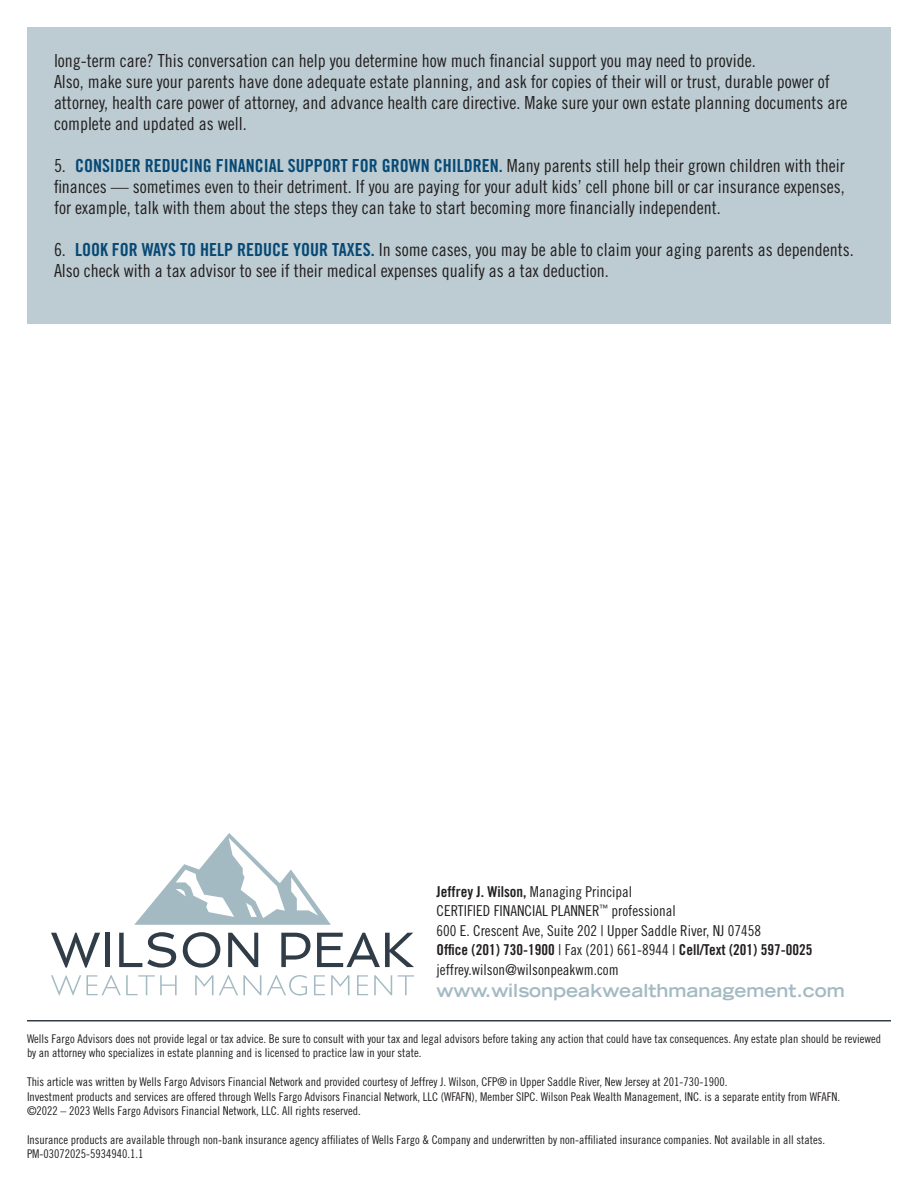
<style>
.page{position:relative;width:918px;height:1188px;background:#fff}
.page>*{position:absolute;margin:0;border:0;box-sizing:border-box;transform-origin:0 0}
.t1{font:18px/21px "Trade Gothic LT Std Cn 18";color:#231f20}
.t2{font:700 expanded 18px "Trade Gothic LT Std";color:#a3bac2}
.t3{font:15px/19.5px "Trade Gothic LT Std Cn 18";color:#231f20}
.t4{font:15px "Trade Gothic LT Std Bd Cn 20";color:#231f20}
.t5{font:12px/14.4px "Trade Gothic LT Std Cn 18";color:#231f20}
.s1{font-family:"Trade Gothic LT Std Bd Cn 20";color:#074975}
.s2{font-family:"Trade Gothic LT Std Bd Cn 20"}
.s3{font-family:"Trade Gothic LT Std Cn 18"}
</style>
<div class="page">
<div style="left:27px;top:27px;width:864px;height:297px;background:#bcccd2"></div>
<hr style="left:27px;top:1020px;width:864px;height:2px;background:#303d48">
<svg style="left:51px;top:933px;width:49px;height:35px"></svg>
<hr style="left:106px;top:933px;width:4px;height:34px;background:#303d48">
<svg style="left:119px;top:932px;width:57px;height:36px"></svg>
<svg style="left:183px;top:932px;width:37px;height:36px"></svg>
<svg style="left:228px;top:933px;width:30px;height:34px"></svg>
<svg style="left:281px;top:933px;width:29px;height:34px"></svg>
<svg style="left:317px;top:933px;width:97px;height:34px"></svg>
<svg style="left:51px;top:975px;width:126px;height:20px"></svg>
<svg style="left:195px;top:975px;width:18px;height:20px"></svg>
<svg style="left:219px;top:975px;width:42px;height:20px"></svg>
<svg style="left:267px;top:975px;width:40px;height:21px"></svg>
<svg style="left:314px;top:975px;width:11px;height:20px"></svg>
<svg style="left:331px;top:975px;width:18px;height:20px"></svg>
<svg style="left:357px;top:975px;width:11px;height:20px"></svg>
<svg style="left:374px;top:975px;width:18px;height:20px"></svg>
<svg style="left:398px;top:975px;width:16px;height:20px"></svg>
<svg style="left:134px;top:833px;width:197px;height:92px"></svg>
<p class="t1" style="left:54px;top:50px;width:795px">long-term care? This conversation can help you determine how much financial support you may need to provide.<br>Also, make sure your parents have done adequate estate planning, and ask for copies of their will or trust, durable power of attorney, health care power of attorney, and advance health care directive. Make sure your own estate planning documents are complete and updated as well.</p>
<p class="t1" style="left:54px;top:155px;width:792px;text-align:justify">5. <span class="s1">CONSIDER REDUCING FINANCIAL SUPPORT FOR GROWN CHILDREN.</span> Many parents still help their grown children with their finances — sometimes even to their detriment. If you are paying for your adult kids’ cell phone bill or car insurance expenses, for example, talk with them about the steps they can take to start becoming more financially independent.</p>
<h1 class="t1" style="left:54px;top:239px;width:801px">6. <span class="s1">LOOK FOR WAYS TO HELP REDUCE YOUR TAXES.</span> In some cases, you may be able to claim your aging parents as dependents.<br>Also check with a tax advisor to see if their medical expenses qualify as a tax deduction.</h1>
<p class="t3" style="left:437px;top:881px;width:326px"><span class="s2">Jeffrey J. Wilson,</span> Managing Principal<br>CERTIFIED FINANCIAL PLANNER<sup>™</sup> professional<br>600 E. Crescent Ave, Suite 202 | Upper Saddle River, NJ 07458</p>
<p class="t4" style="left:437px;top:941px;width:377px">Office (201) 730-1900 <span class="s3">| Fax (201) 661-8944 |</span> Cell/Text (201) 597-0025</p>
<p class="t3" style="left:437px;top:959px;width:184px">jeffrey.wilson@wilsonpeakwm.com</p>
<h1 class="t2" style="left:437px;top:979px;width:410px">www.wilsonpeakwealthmanagement.com</h1>
<p class="t5" style="left:27px;top:1031px;width:856px">Wells Fargo Advisors does not provide legal or tax advice. Be sure to consult with your tax and legal advisors before taking any action that could have tax consequences. Any estate plan should be reviewed by an attorney who specializes in estate planning and is licensed to practice law in your state.</p>
<p class="t5" style="left:27px;top:1075px;width:815px">This article was written by Wells Fargo Advisors Financial Network and provided courtesy of Jeffrey J. Wilson, CFP® in Upper Saddle River, New Jersey at 201-730-1900.<br>Investment products and services are offered through Wells Fargo Advisors Financial Network, LLC (WFAFN), Member SIPC. Wilson Peak Wealth Management, INC. is a separate entity from WFAFN. ©2022 – 2023 Wells Fargo Advisors Financial Network, LLC. All rights reserved.</p>
<p class="t5" style="left:27px;top:1132px;width:800px">Insurance products are available through non-bank insurance agency affiliates of Wells Fargo &amp; Company and underwritten by non-affiliated insurance companies. Not available in all states.<br>PM-03072025-5934940.1.1</p>
</div>
